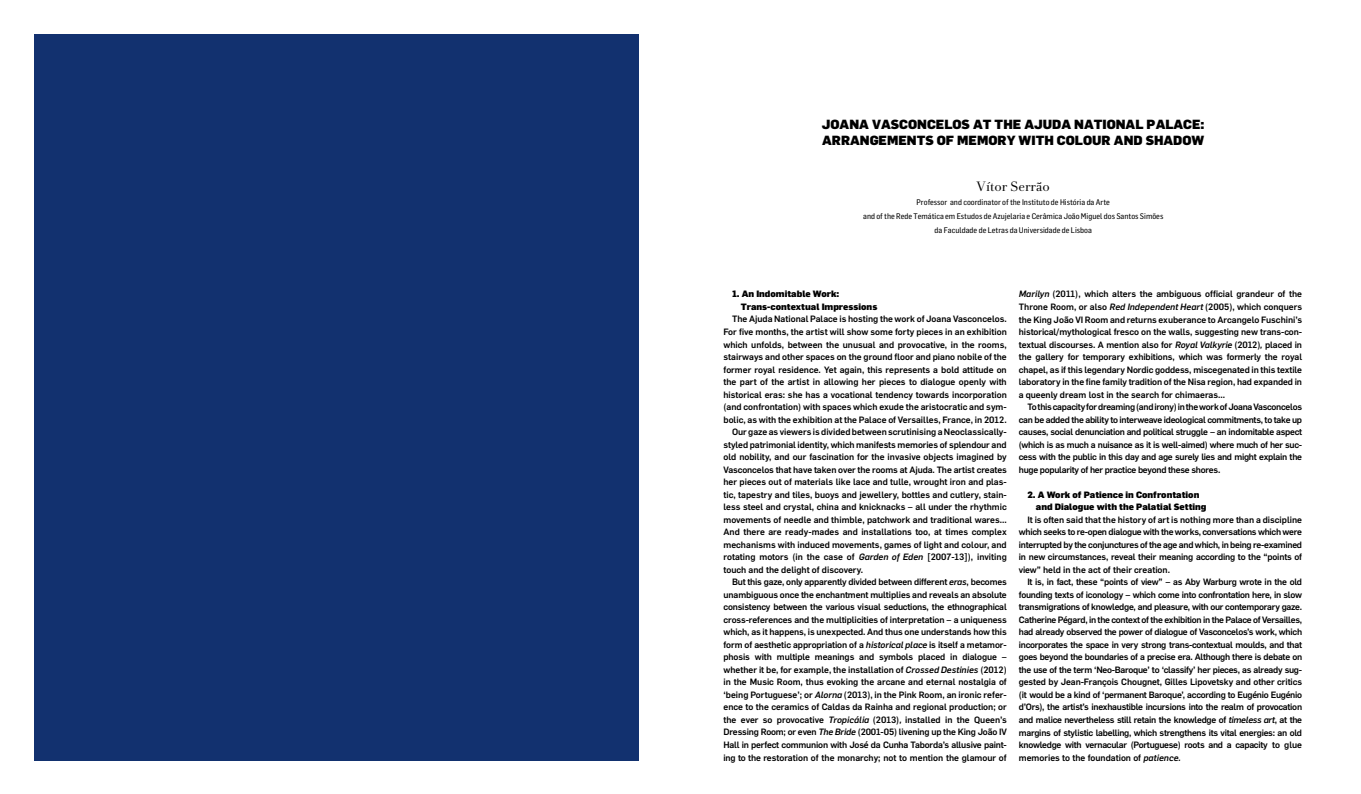
<style>
.page{position:relative;width:1361px;height:794px;background:#fff}
.page>*{position:absolute;margin:0;border:0;box-sizing:border-box;transform-origin:0 0}
.t1{font:14px "Andrade Pro";color:#000}
.t2{font:900 13px/16px "Flama Basic";color:#000}
.t3{font:500 9px "Flama Basic";letter-spacing:-.01em;color:#000}
.t4{font:500 9px "Flama Basic";letter-spacing:-.03em;color:#000}
.t5{font:900 9px "Flama Basic";color:#000}
.t6{font:8px/14px "Flama Semicond Basic";color:#000;text-align:center}
.s1{font-style:italic}
</style>
<div class="page">
<div style="left:34px;top:34px;width:604px;height:726px;background:#12316f"></div>
<p class="t2" style="left:821px;top:117px;width:384px">JOANA VASCONCELOS AT THE AJUDA NATIONAL PALACE:<br>Arran</p>
<p class="t2" style="left:869px;top:133px;width:19px">gements</p>
<p class="t2" style="left:936px;top:133px;width:42px">of Memory</p>
<p class="t2" style="left:1018px;top:133px;width:21px">with</p>
<p class="t2" style="left:1056px;top:133px;width:19px">Colour</p>
<p class="t2" style="left:1113px;top:133px;width:11px">and</p>
<p class="t2" style="left:1145px;top:133px;width:19px">Shado</p>
<p class="t2" style="left:1191px;top:133px;width:14px">w</p>
<p class="t1" style="left:976px;top:177px;width:75px">Vítor Serrão</p>
<p class="t6" style="left:863px;top:195px;width:302px">Professor and coordinator of the Instituto de História da Arte<br>and of the Rede Temática em Estudos de Azujelaria e Cerâmica João Miguel dos Santos Simões da Faculdade de Letras da Universidade de Lisboa</p>
<p class="t5" style="left:732px;top:289px;width:109px">1. An Indomitable Work:</p>
<p class="t5" style="left:740px;top:301px;width:138px">Trans-contextual Impressions</p>
<p class="t3" style="left:732px;top:314px;width:276px">The Ajuda National Palace is hosting the work of Joana Vasconcelos.</p>
<p class="t3" style="left:723px;top:326px;width:285px">For five months, the artist will show some forty pieces in an exhibition</p>
<p class="t3" style="left:723px;top:339px;width:285px">which unfolds, between the unusual and provocative, in the rooms,</p>
<p class="t3" style="left:723px;top:351px;width:285px">stairways and other spaces on the ground floor and piano nobile of the</p>
<p class="t3" style="left:723px;top:364px;width:285px">former royal residence. Yet again, this represents a bold attitude on</p>
<p class="t3" style="left:723px;top:376px;width:285px">the part of the artist in allowing her pieces to dialogue openly with</p>
<p class="t3" style="left:723px;top:389px;width:285px">historical eras: she has a vocational tendency towards incorporation</p>
<p class="t3" style="left:723px;top:401px;width:285px">(and confrontation) with spaces which exude the aristocratic and sym-</p>
<p class="t3" style="left:723px;top:414px;width:285px">bolic, as with the exhibition at the Palace of Versailles, France, in 2012.</p>
<p class="t3" style="left:732px;top:426px;width:276px">Our gaze as viewers is divided between scrutinising a Neoclassically-</p>
<p class="t3" style="left:723px;top:439px;width:285px">styled patrimonial identity, which manifests memories of splendour and</p>
<p class="t3" style="left:723px;top:451px;width:285px">old nobility, and our fascination for the invasive objects imagined by</p>
<p class="t3" style="left:723px;top:464px;width:285px">Vasconcelos that have taken over the rooms at Ajuda. The artist creates</p>
<p class="t3" style="left:723px;top:476px;width:285px">her pieces out of materials like lace and tulle, wrought iron and plas-</p>
<p class="t3" style="left:723px;top:489px;width:285px">tic, tapestry and tiles, buoys and jewellery, bottles and cutlery, stain-</p>
<p class="t3" style="left:723px;top:501px;width:285px">less steel and crystal, china and knicknacks – all under the rhythmic</p>
<p class="t3" style="left:723px;top:514px;width:285px">movements of needle and thimble, patchwork and traditional wares...</p>
<p class="t3" style="left:723px;top:526px;width:285px">And there are ready-mades and installations too, at times complex</p>
<p class="t3" style="left:723px;top:539px;width:285px">mechanisms with induced movements, games of light and colour, and</p>
<p class="t3" style="left:723px;top:551px;width:285px">rotating motors (in the case of <span class="s1">Garden of Eden</span> [2007-13]), inviting</p>
<p class="t3" style="left:723px;top:564px;width:141px">touch and the delight of discovery.</p>
<p class="t3" style="left:732px;top:576px;width:276px">But this gaze, only apparently divided between different <span class="s1">eras</span>, becomes</p>
<p class="t3" style="left:723px;top:589px;width:285px">unambiguous once the enchantment multiplies and reveals an absolute</p>
<p class="t3" style="left:723px;top:601px;width:285px">consistency between the various visual seductions, the ethnographical</p>
<p class="t3" style="left:723px;top:614px;width:285px">cross-references and the multiplicities of interpretation – a uniqueness</p>
<p class="t3" style="left:723px;top:626px;width:285px">which, as it happens, is unexpected. And thus one understands how this</p>
<p class="t3" style="left:723px;top:639px;width:285px">form of aesthetic appropriation of a <span class="s1">historical place</span> is itself a metamor-</p>
<p class="t3" style="left:723px;top:651px;width:285px">phosis with multiple meanings and symbols placed in dialogue –</p>
<p class="t3" style="left:723px;top:664px;width:285px">whether it be, for example, the installation of <span class="s1">Crossed Destinies</span> (2012)</p>
<p class="t3" style="left:723px;top:676px;width:285px">in the Music Room, thus evoking the arcane and eternal nostalgia of</p>
<p class="t3" style="left:723px;top:689px;width:285px">‘being Portuguese’; or <span class="s1">Alorna</span> (2013), in the Pink Room, an ironic refer-</p>
<p class="t3" style="left:723px;top:701px;width:285px">ence to the ceramics of Caldas da Rainha and regional production; or</p>
<p class="t3" style="left:723px;top:714px;width:285px">the ever so provocative <span class="s1">Tropicália</span> (2013)<span class="s1">,</span> installed in the Queen’s</p>
<p class="t3" style="left:723px;top:726px;width:285px">Dressing Room; or even <span class="s1">The Bride</span> (2001-05) livening up the King João IV</p>
<p class="t3" style="left:723px;top:739px;width:285px">Hall in perfect communion with José da Cunha Taborda’s allusive paint-</p>
<p class="t3" style="left:723px;top:751px;width:285px">ing to the restoration of the monarchy; not to mention the glamour of</p>
<p class="t3" style="left:1018px;top:289px;width:285px"><span class="s1">Marilyn</span> (2011), which alters the ambiguous official grandeur of the</p>
<p class="t3" style="left:1018px;top:301px;width:285px">Throne Room, or also <span class="s1">Red Independent Heart</span> (2005), which conquers</p>
<p class="t3" style="left:1018px;top:314px;width:285px">the King João VI Room and returns exuberance to Arcangelo Fuschini’s</p>
<p class="t3" style="left:1018px;top:326px;width:285px">historical/mythological fresco on the walls, suggesting new trans-con-</p>
<p class="t3" style="left:1018px;top:339px;width:285px">textual discourses. A mention also for <span class="s1">Royal Valkyrie</span> (2012)<span class="s1">,</span> placed in</p>
<p class="t3" style="left:1018px;top:351px;width:285px">the gallery for temporary exhibitions, which was formerly the royal</p>
<p class="t3" style="left:1018px;top:364px;width:285px">chapel, as if this legendary Nordic goddess, miscegenated in this textile</p>
<p class="t3" style="left:1018px;top:376px;width:285px">laboratory in the fine family tradition of the Nisa region, had expanded in</p>
<p class="t3" style="left:1018px;top:389px;width:208px">a queenly dream lost in the search for chimaeras...</p>
<p class="t4" style="left:1027px;top:401px;width:276px">To this capacity for dreaming (and irony) in the work of Joana Vasconcelos</p>
<p class="t4" style="left:1018px;top:414px;width:285px">can be added the ability to interweave ideological commitments, to take up</p>
<p class="t4" style="left:1018px;top:426px;width:285px">causes, social denunciation and political struggle – an indomitable aspect</p>
<p class="t4" style="left:1018px;top:439px;width:285px">(which is as much a nuisance as it is well-aimed) where much of her suc-</p>
<p class="t4" style="left:1018px;top:451px;width:285px">cess with the public in this day and age surely lies and might explain the</p>
<p class="t4" style="left:1018px;top:464px;width:203px">huge popularity of her practice beyond these shores.</p>
<p class="t5" style="left:1027px;top:489px;width:173px">2. A Work of Patience in Confrontation</p>
<p class="t5" style="left:1035px;top:501px;width:172px">and Dialogue with the Palatial Setting</p>
<p class="t3" style="left:1027px;top:514px;width:276px">It is often said that the history of art is nothing more than a discipline</p>
<p class="t4" style="left:1018px;top:526px;width:285px">which seeks to re-open dialogue with the works, conversations which were</p>
<p class="t4" style="left:1018px;top:539px;width:285px">interrupted by the conjunctures of the age and which, in being re-examined</p>
<p class="t3" style="left:1018px;top:551px;width:285px">in new circumstances, reveal their meaning according to the “points of</p>
<p class="t3" style="left:1018px;top:564px;width:153px">view” held in the act of their creation.</p>
<p class="t4" style="left:1027px;top:576px;width:276px">It is, in fact, these “points of view” – as Aby Warburg wrote in the old</p>
<p class="t4" style="left:1018px;top:589px;width:285px">founding texts of iconology – which come into confrontation here, in slow</p>
<p class="t4" style="left:1018px;top:601px;width:285px">transmigrations of knowledge, and pleasure, with our contemporary gaze.</p>
<p class="t4" style="left:1018px;top:614px;width:285px">Catherine Pégard, in the context of the exhibition in the Palace of Versailles,</p>
<p class="t4" style="left:1018px;top:626px;width:285px">had already observed the power of dialogue of Vasconcelos’s work, which</p>
<p class="t4" style="left:1018px;top:639px;width:285px">incorporates the space in very strong trans-contextual moulds, and that</p>
<p class="t4" style="left:1018px;top:651px;width:285px">goes beyond the boundaries of a precise era. Although there is debate on</p>
<p class="t4" style="left:1018px;top:664px;width:285px">the use of the term ‘Neo-Baroque’ to ‘classify’ her pieces, as already sug-</p>
<p class="t3" style="left:1018px;top:676px;width:285px">gested by Jean-François Chougnet, Gilles Lipovetsky and other critics</p>
<p class="t4" style="left:1018px;top:689px;width:285px">(it would be a kind of ‘permanent Baroque’, according to Eugénio Eugénio</p>
<p class="t4" style="left:1018px;top:701px;width:285px">d’Ors), the artist’s inexhaustible incursions into the realm of provocation</p>
<p class="t4" style="left:1018px;top:714px;width:285px">and malice nevertheless still retain the knowledge of <span class="s1">timeless art</span>, at the</p>
<p class="t4" style="left:1018px;top:726px;width:285px">margins of stylistic labelling, which strengthens its vital energies: an old</p>
<p class="t4" style="left:1018px;top:739px;width:285px">knowledge with vernacular (Portuguese) roots and a capacity to glue</p>
<p class="t3" style="left:1018px;top:751px;width:163px">memories to the foundation of <span class="s1">patience.</span></p>
</div>
